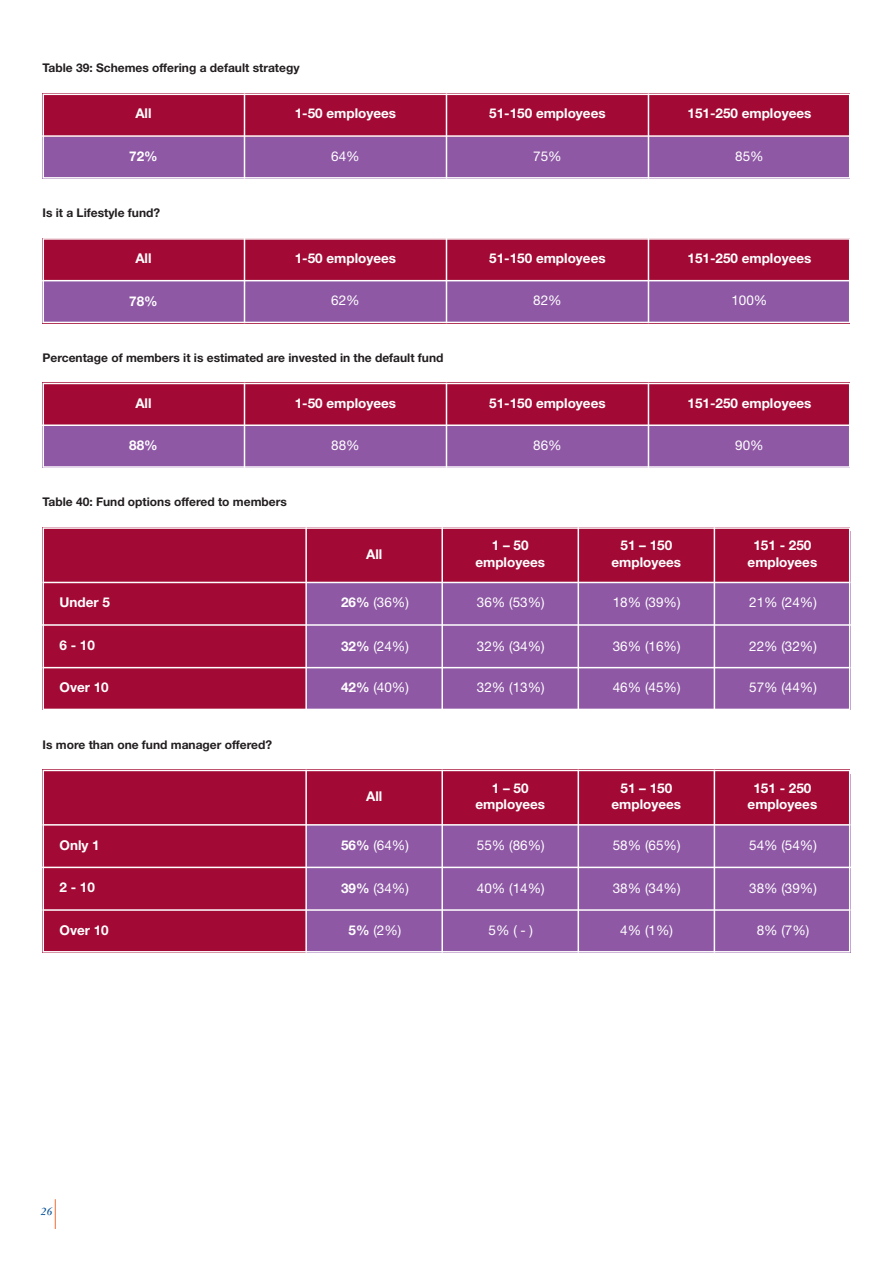
<style>
.page{position:relative;width:893px;height:1263px;background:#fff}
.page>*{position:absolute;margin:0;border:0;box-sizing:border-box;transform-origin:0 0}
.t1{font:700 13.5px/16.5px "Helvetica Neue";color:#fff;text-align:center}
.t2{font:13.5px "Helvetica Neue";color:#fff}
.t3{font:700 12px "Helvetica Neue";color:#231f20}
.t4{font:italic 700 12px "Garamond Three";color:#004e94}
.s1{font-weight:700}
</style>
<div class="page">
<hr style="left:55px;top:1199px;width:1px;height:30px;background:#f36b31">
<svg style="left:42px;top:93px;width:808px;height:86px;background:#9d3c74"></svg>
<hr style="left:244px;top:94px;width:1px;height:85px;background:#fff">
<hr style="left:648px;top:94px;width:1px;height:85px;background:#fff">
<hr style="left:446px;top:94px;width:1px;height:85px;background:#fff">
<svg style="left:42px;top:238px;width:808px;height:86px;background:#9d3c74"></svg>
<hr style="left:244px;top:238px;width:1px;height:85px;background:#fff">
<hr style="left:648px;top:238px;width:1px;height:85px;background:#fff">
<hr style="left:446px;top:238px;width:1px;height:85px;background:#fff">
<svg style="left:42px;top:382px;width:808px;height:86px;background:#9d3c74"></svg>
<hr style="left:244px;top:383px;width:1px;height:85px;background:#fff">
<hr style="left:648px;top:383px;width:1px;height:85px;background:#fff">
<hr style="left:446px;top:383px;width:1px;height:85px;background:#fff">
<svg style="left:42px;top:527px;width:809px;height:183px;background:#9c366f"></svg>
<hr style="left:43px;top:667px;width:807px;height:1px;background:#fff">
<hr style="left:305px;top:527px;width:2px;height:183px;background:#fff">
<hr style="left:441px;top:527px;width:2px;height:183px;background:#fff">
<hr style="left:578px;top:527px;width:1px;height:183px;background:#fff">
<hr style="left:714px;top:527px;width:1px;height:183px;background:#fff">
<svg style="left:42px;top:769px;width:809px;height:184px;background:#9c366e"></svg>
<hr style="left:43px;top:909px;width:807px;height:2px;background:#fff">
<hr style="left:305px;top:770px;width:2px;height:182px;background:#fff">
<hr style="left:441px;top:770px;width:2px;height:182px;background:#fff">
<hr style="left:578px;top:770px;width:1px;height:182px;background:#fff">
<hr style="left:714px;top:770px;width:1px;height:182px;background:#fff">
<p class="t3" style="left:43px;top:64px;width:259px">Table 39: Schemes offering a default strategy</p>
<p class="t1" style="left:135px;top:107px;width:18px">All</p>
<p class="t1" style="left:129px;top:149px;width:30px">72%</p>
<p class="t1" style="left:295px;top:107px;width:103px">1-50 employees</p>
<p class="t1" style="left:489px;top:107px;width:118px">51-150 employees</p>
<p class="t1" style="left:687px;top:107px;width:125px">151-250 employees</p>
<p class="t2" style="left:331px;top:151px;width:30px">64%</p>
<p class="t2" style="left:533px;top:151px;width:30px">75%</p>
<p class="t2" style="left:735px;top:151px;width:30px">85%</p>
<p class="t3" style="left:43px;top:208px;width:119px">Is it a Lifestyle fund?</p>
<p class="t1" style="left:135px;top:251px;width:18px">All</p>
<p class="t1" style="left:129px;top:294px;width:30px">78%</p>
<p class="t1" style="left:295px;top:251px;width:103px">1-50 employees</p>
<p class="t1" style="left:489px;top:251px;width:118px">51-150 employees</p>
<p class="t1" style="left:687px;top:251px;width:125px">151-250 employees</p>
<p class="t2" style="left:331px;top:296px;width:30px">62%</p>
<p class="t2" style="left:533px;top:296px;width:30px">82%</p>
<p class="t2" style="left:731px;top:296px;width:37px">100%</p>
<p class="t3" style="left:43px;top:353px;width:402px">Percentage of members it is estimated are invested in the default fund</p>
<p class="t1" style="left:135px;top:396px;width:18px">All</p>
<p class="t1" style="left:129px;top:438px;width:30px">88%</p>
<p class="t1" style="left:295px;top:396px;width:103px">1-50 employees</p>
<p class="t1" style="left:489px;top:396px;width:118px">51-150 employees</p>
<p class="t1" style="left:687px;top:396px;width:125px">151-250 employees</p>
<p class="t2" style="left:331px;top:440px;width:30px">88%</p>
<p class="t2" style="left:533px;top:440px;width:30px">86%</p>
<p class="t2" style="left:735px;top:440px;width:30px">90%</p>
<p class="t3" style="left:43px;top:497px;width:246px">Table 40: Fund options offered to members</p>
<p class="t1" style="left:60px;top:595px;width:52px">Under 5</p>
<p class="t1" style="left:60px;top:638px;width:37px">6 - 10</p>
<p class="t1" style="left:60px;top:680px;width:51px">Over 10</p>
<p class="t3" style="left:43px;top:740px;width:231px">Is more than one fund manager offered?</p>
<p class="t1" style="left:60px;top:838px;width:42px">Only 1</p>
<p class="t1" style="left:60px;top:880px;width:37px">2 - 10</p>
<p class="t1" style="left:60px;top:923px;width:51px">Over 10</p>
<p class="t1" style="left:366px;top:547px;width:18px">All</p>
<p class="t1" style="left:475px;top:538px;width:71px">1 – 50 employees</p>
<p class="t1" style="left:611px;top:538px;width:71px">51 – 150 employees</p>
<p class="t1" style="left:748px;top:538px;width:71px">151 - 250 employees</p>
<p class="t2" style="left:341px;top:598px;width:69px"><span class="s1">26%</span> (36%)</p>
<p class="t2" style="left:477px;top:598px;width:69px">36% (53%)</p>
<p class="t2" style="left:613px;top:598px;width:69px">18% (39%)</p>
<p class="t2" style="left:749px;top:598px;width:69px">21% (24%)</p>
<p class="t2" style="left:341px;top:641px;width:69px"><span class="s1">32%</span> (24%)</p>
<p class="t2" style="left:477px;top:641px;width:69px">32% (34%)</p>
<p class="t2" style="left:613px;top:641px;width:69px">36% (16%)</p>
<p class="t2" style="left:749px;top:641px;width:69px">22% (32%)</p>
<p class="t2" style="left:341px;top:683px;width:69px"><span class="s1">42%</span> (40%)</p>
<p class="t2" style="left:477px;top:683px;width:69px">32% (13%)</p>
<p class="t2" style="left:613px;top:683px;width:69px">46% (45%)</p>
<p class="t2" style="left:749px;top:683px;width:69px">57% (44%)</p>
<p class="t1" style="left:366px;top:789px;width:18px">All</p>
<p class="t1" style="left:475px;top:781px;width:71px">1 – 50 employees</p>
<p class="t1" style="left:611px;top:781px;width:71px">51 – 150 employees</p>
<p class="t1" style="left:748px;top:781px;width:71px">151 - 250 employees</p>
<p class="t2" style="left:341px;top:840px;width:69px"><span class="s1">56%</span> (64%)</p>
<p class="t2" style="left:477px;top:840px;width:69px">55% (86%)</p>
<p class="t2" style="left:613px;top:840px;width:69px">58% (65%)</p>
<p class="t2" style="left:749px;top:840px;width:69px">54% (54%)</p>
<p class="t2" style="left:341px;top:883px;width:69px"><span class="s1">39%</span> (34%)</p>
<p class="t2" style="left:477px;top:883px;width:69px">40% (14%)</p>
<p class="t2" style="left:613px;top:883px;width:69px">38% (34%)</p>
<p class="t2" style="left:749px;top:883px;width:69px">38% (39%)</p>
<p class="t2" style="left:349px;top:925px;width:54px"><span class="s1">5%</span> (2%)</p>
<p class="t2" style="left:489px;top:925px;width:46px">5% ( - )</p>
<p class="t2" style="left:620px;top:925px;width:54px">4% (1%)</p>
<p class="t2" style="left:757px;top:925px;width:54px">8% (7%)</p>
<p class="t4" style="left:41px;top:1207px;width:13px">26</p>
</div>
